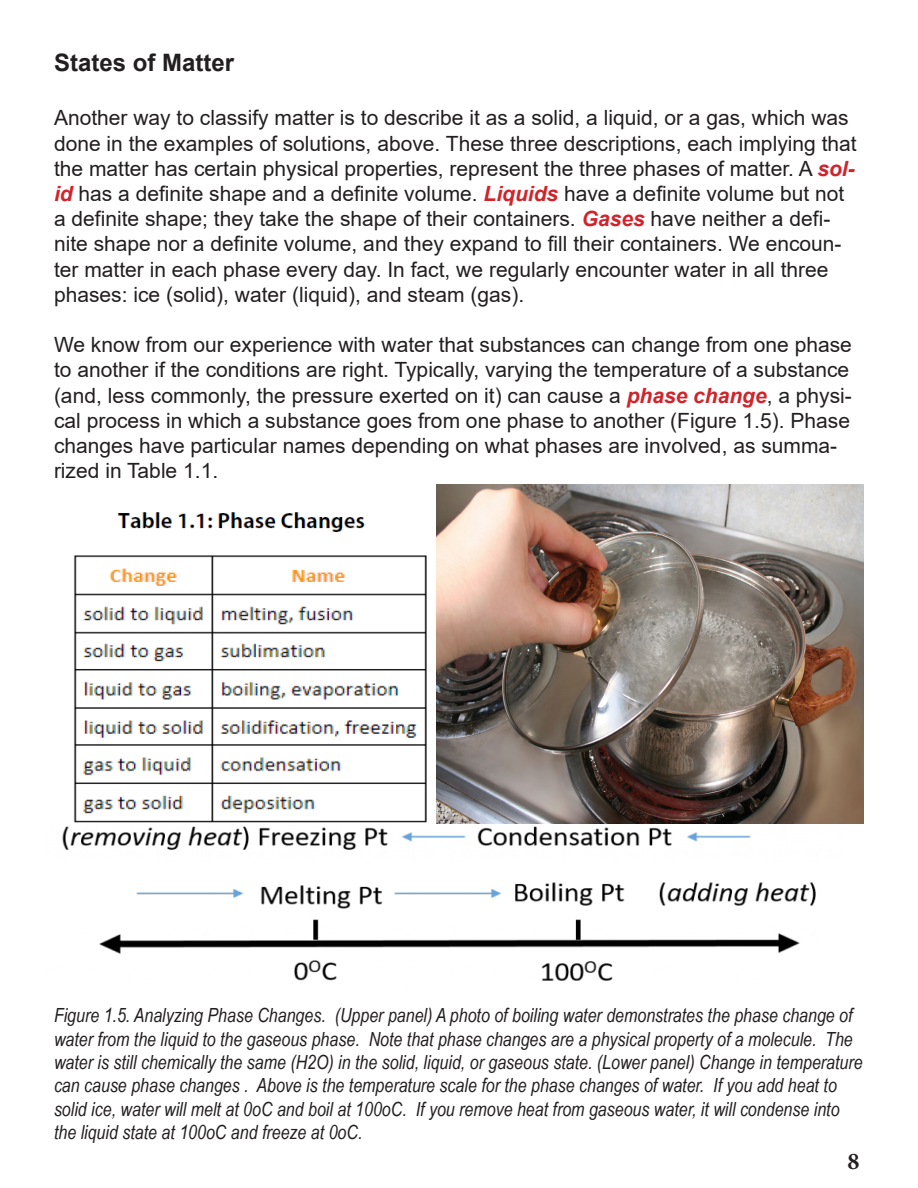
<style>
.page{position:relative;width:918px;height:1188px;background:#fff}
.page>*{position:absolute;margin:0;border:0;box-sizing:border-box;transform-origin:0 0}
.Subheading{font:700 24px "Arial";color:#231f20}
.t1{font:700 24px "Minion Pro";color:#231f20}
.Body_Text{font:21px/25.2px "Arial";color:#231f20}
.Figure_Captions{font:italic 19.5px/23.4px "Arial Narrow";color:#231f20}
.s1{font-weight:700;font-style:italic;color:#d1232a}
</style>
<div class="page">
<img style="left:74px;top:512px;width:353px;height:311px">
<img style="left:436px;top:484px;width:428px;height:340px">
<img style="left:62px;top:826px;width:754px;height:155px">
<p class="Subheading" style="left:54px;top:46px;width:182px">States of Matter</p>
<p class="Body_Text" style="left:54px;top:105px;width:804px">Another way to classify matter is to describe it as a solid, a liquid, or a gas, which was done in the examples of solutions, above. These three descriptions, each implying that the matter has certain physical properties, represent the three phases of matter. A <span class="s1">sol&shy;id</span> has a definite shape and a definite volume. <span class="s1">Liquids</span> have a definite volume but not a definite shape; they take the shape of their containers. <span class="s1">Gases</span> have neither a defi&shy;nite shape nor a definite volume, and they expand to fill their containers. We encoun&shy;ter matter in each phase every day. In fact, we regularly encounter water in all three phases: ice (solid), water (liquid), and steam (gas).</p>
<p class="Body_Text" style="left:54px;top:332px;width:799px">We know from our experience with water that substances can change from one phase to another if the conditions are right. Typically, varying the temperature of a substance (and, less commonly, the pressure exerted on it) can cause a <span class="s1">phase change</span>, a physi&shy;cal process in which a substance goes from one phase to another (Figure 1.5). Phase changes have particular names depending on what phases are involved, as summa&shy;rized in Table 1.1.</p>
<p class="Figure_Captions" style="left:54px;top:1003px;width:810px">Figure 1.5. Analyzing Phase Changes. (Upper panel) A photo of boiling water demonstrates the phase change of water from the liquid to the gaseous phase. Note that phase changes are a physical property of a molecule. The water is still chemically the same (H2O) in the solid, liquid, or gaseous state. (Lower panel) Change in temperature can cause phase changes . Above is the temperature scale for the phase changes of water. If you add heat to solid ice, water will melt at 0oC and boil at 100oC. If you remove heat from gaseous water, it will condense into the liquid state at 100oC and freeze at 0oC.</p>
<p class="t1" style="left:848px;top:1145px;width:13px">8</p>
</div>
